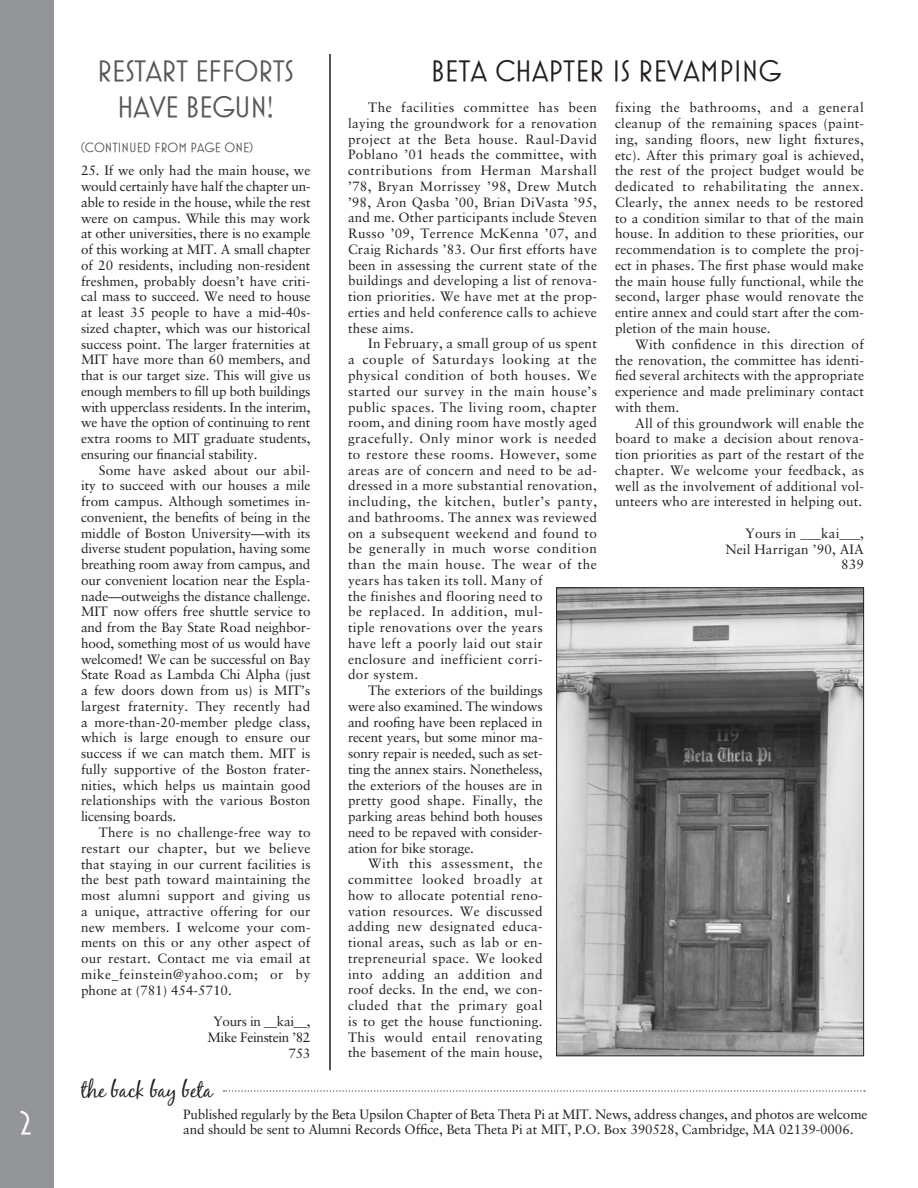
<style>
.page{position:relative;width:918px;height:1188px;background:#fff}
.page>*{position:absolute;margin:0;border:0;box-sizing:border-box;transform-origin:0 0}
.t1{font:33px "Mostra One";color:#fff}
.t2{font:30px/36px "Mostra One";letter-spacing:-.02em;color:#57585a;text-align:center}
.t3{font:30px "Mostra One";color:#231f20}
.t4{font:21px "Black Jack";color:#231f20}
.t5{font:13.5px/15.8px "Sabon";letter-spacing:.02em;color:#231f20;text-align:justify}
.t6{font:13.5px/15.8px "Sabon";letter-spacing:-.01em;color:#231f20}
.t7{font:13.5px "Sabon";letter-spacing:.04em;color:#231f20}
.t8{font:13.5px "Sabon";letter-spacing:-.005em;color:#231f20}
.t9{font:13.5px/15.8px "Sabon";letter-spacing:-.025em;color:#231f20;text-align:right}
.t10{font:13.5px "Sabon";letter-spacing:.045em;color:#231f20}
.t11{font:13.5px "Mostra One";color:#57585a}
</style>
<div class="page">
<div style="left:0;top:0;width:54px;height:1188px;background:#939598"></div>
<svg style="left:224px;top:1090px;width:641px;height:2px"></svg>
<img style="left:558px;top:589px;width:304px;height:465px">
<div style="left:556px;top:587px;width:308px;height:469px;border:1px solid #231f20"></div>
<hr style="left:329px;top:54px;width:2px;height:1016px;background:#231f20">
<h1 class="t1" style="left:20px;top:1105px;width:14px">2</h1>
<h2 class="t2" style="left:97px;top:52px;width:198px">RESTART EFFORTS<br>HAVE BEGUN!</h2>
<p class="t11" style="left:81px;top:140px;width:174px">(CONTINUED FROM PAGE ONE)</p>
<p class="t5" style="left:81px;top:163px;width:231px">25. If we only had the main house, we would certainly have half the chapter un&shy;able to reside in the house, while the rest were on campus. While this may work at other universities, there is no example of this working at MIT. A small chapter of 20 residents, including non-resident freshmen, probably doesn’t have criti&shy;cal mass to succeed. We need to house at least 35 people to have a mid-40s&shy;sized chapter, which was our historical success point. The larger fraternities at MIT have more than 60 members, and that is our target size. This will give us enough members to fill up both buildings with upperclass residents. In the interim, we have the option of continuing to rent extra rooms to MIT graduate students, ensuring our financial stability.</p>
<p class="t5" style="left:81px;top:462px;width:231px;text-indent:18px">Some have asked about our abil&shy;ity to succeed with our houses a mile from campus. Although sometimes in&shy;convenient, the benefits of being in the middle of Boston University—with its diverse student population, having some breathing room away from campus, and our convenient location near the Espla&shy;nade—outweighs the distance challenge.<br>MIT now offers free shuttle service to and from the Bay State Road neighbor&shy;hood, something most of us would have welcomed! We can be successful on Bay State Road as Lambda Chi Alpha (just a few doors down from us) is MIT’s largest fraternity. They recently had a more-than-20-member pledge class, which is large enough to ensure our success if we can match them. MIT is fully supportive of the Boston frater&shy;nities, which helps us maintain good relationships with the various Boston licensing boards.</p>
<p class="t5" style="left:81px;top:824px;width:231px;text-indent:18px">There is no challenge-free way to restart our chapter, but we believe that staying in our current facilities is the best path toward maintaining the most alumni support and giving us a unique, attractive offering for our new members. I welcome your com&shy;ments on this or any other aspect of our restart. Contact me via email at mike_feinstein@yahoo.com; or by phone at (781) 454-5710.</p>
<p class="t9" style="left:207px;top:1013px;width:105px">Yours in __kai__,<br>Mike Feinstein ’82<br>753</p>
<h3 class="t4" style="left:81px;top:1077px;width:133px">the back bay beta</h3>
<h2 class="t3" style="left:431px;top:54px;width:352px">BETA CHAPTER IS REVAMPING</h2>
<p class="t5" style="left:348px;top:99px;width:251px;text-indent:20px">The facilities committee has been laying the groundwork for a renovation project at the Beta house. Raul-David Poblano ’01 heads the committee, with contributions from Herman Marshall ’78, Bryan Morrissey ’98, Drew Mutch ’98, Aron Qasba ’00, Brian DiVasta ’95, and me. Other participants include Steven Russo ’09, Terrence McKenna ’07, and Craig Richards ’83. Our first efforts have been in assessing the current state of the buildings and developing a list of renova&shy;tion priorities. We have met at the prop&shy;erties and held conference calls to achieve these aims.</p>
<p class="t5" style="left:368px;top:336px;width:230px">In February, a small group of us spent</p>
<p class="t10" style="left:348px;top:351px;width:250px">a couple of Saturdays looking at the</p>
<p class="t5" style="left:348px;top:367px;width:250px">physical condition of both houses. We</p>
<p class="t5" style="left:348px;top:383px;width:250px">started our survey in the main house’s</p>
<p class="t5" style="left:348px;top:399px;width:250px">public spaces. The living room, chapter</p>
<p class="t5" style="left:348px;top:415px;width:250px">room, and dining room have mostly aged</p>
<p class="t5" style="left:348px;top:430px;width:250px">gracefully. Only minor work is needed</p>
<p class="t5" style="left:348px;top:446px;width:250px">to restore these rooms. However, some</p>
<p class="t5" style="left:348px;top:462px;width:250px">areas are of concern and need to be ad-</p>
<p class="t5" style="left:348px;top:478px;width:250px">dressed in a more substantial renovation,</p>
<p class="t7" style="left:348px;top:493px;width:251px">including, the kitchen, butler’s panty,</p>
<p class="t5" style="left:348px;top:509px;width:251px">and bathrooms. The annex was reviewed</p>
<p class="t5" style="left:348px;top:525px;width:250px">on a subsequent weekend and found to</p>
<p class="t7" style="left:348px;top:541px;width:250px">be generally in much worse condition</p>
<p class="t5" style="left:348px;top:556px;width:250px">than the main house. The wear of the</p>
<p class="t5" style="left:348px;top:572px;width:196px">years has taken its toll. Many of</p>
<p class="t5" style="left:348px;top:588px;width:196px">the finishes and flooring need to</p>
<p class="t5" style="left:348px;top:604px;width:196px">be replaced. In addition, mul-</p>
<p class="t5" style="left:348px;top:619px;width:196px">tiple renovations over the years</p>
<p class="t5" style="left:348px;top:635px;width:196px">have left a poorly laid out stair</p>
<p class="t5" style="left:348px;top:651px;width:196px">enclosure and inefficient corri-</p>
<p class="t5" style="left:348px;top:667px;width:72px">dor system.</p>
<p class="t8" style="left:368px;top:682px;width:176px">The exteriors of the buildings</p>
<p class="t6" style="left:348px;top:698px;width:196px">were also examined. The windows</p>
<p class="t6" style="left:348px;top:714px;width:196px">and roofing have been replaced in</p>
<p class="t6" style="left:348px;top:730px;width:196px">recent years, but some minor ma-</p>
<p class="t6" style="left:348px;top:745px;width:196px">sonry repair is needed, such as set-</p>
<p class="t6" style="left:348px;top:761px;width:196px">ting the annex stairs. Nonetheless,</p>
<p class="t8" style="left:348px;top:777px;width:196px">the exteriors of the houses are in</p>
<p class="t5" style="left:348px;top:793px;width:196px">pretty good shape. Finally, the</p>
<p class="t6" style="left:348px;top:808px;width:196px">parking areas behind both houses</p>
<p class="t6" style="left:348px;top:824px;width:196px">need to be repaved with consider-</p>
<p class="t6" style="left:348px;top:840px;width:128px">ation for bike storage.</p>
<p class="t7" style="left:368px;top:856px;width:176px">With this assessment, the</p>
<p class="t5" style="left:348px;top:871px;width:196px">committee looked broadly at</p>
<p class="t5" style="left:348px;top:887px;width:196px">how to allocate potential reno-</p>
<p class="t5" style="left:348px;top:903px;width:196px">vation resources. We discussed</p>
<p class="t5" style="left:348px;top:919px;width:196px">adding new designated educa-</p>
<p class="t5" style="left:348px;top:934px;width:196px">tional areas, such as lab or en-</p>
<p class="t5" style="left:348px;top:950px;width:196px">trepreneurial space. We looked</p>
<p class="t7" style="left:348px;top:966px;width:196px">into adding an addition and</p>
<p class="t5" style="left:348px;top:982px;width:196px">roof decks. In the end, we con-</p>
<p class="t5" style="left:348px;top:997px;width:196px">cluded that the primary goal</p>
<p class="t5" style="left:348px;top:1013px;width:196px">is to get the house functioning.</p>
<p class="t5" style="left:348px;top:1029px;width:196px">This would entail renovating</p>
<p class="t5" style="left:348px;top:1045px;width:196px">the basement of the main house,</p>
<p class="t5" style="left:615px;top:100px;width:251px">fixing the bathrooms, and a general cleanup of the remaining spaces (paint&shy;ing, sanding floors, new light fixtures, etc). After this primary goal is achieved, the rest of the project budget would be dedicated to rehabilitating the annex.<br>Clearly, the annex needs to be restored to a condition similar to that of the main house. In addition to these priorities, our recommendation is to complete the proj&shy;ect in phases. The first phase would make the main house fully functional, while the second, larger phase would renovate the entire annex and could start after the com&shy;pletion of the main house.</p>
<p class="t5" style="left:615px;top:336px;width:251px;text-indent:20px">With confidence in this direction of the renovation, the committee has identi&shy;fied several architects with the appropriate experience and made preliminary contact with them.</p>
<p class="t5" style="left:615px;top:415px;width:251px;text-indent:20px">All of this groundwork will enable the board to make a decision about renova&shy;tion priorities as part of the restart of the chapter. We welcome your feedback, as well as the involvement of additional vol&shy;unteers who are interested in helping out.</p>
<p class="t5" style="left:725px;top:525px;width:140px;text-align:right">Yours in ___kai___,<br>Neil Harrigan ’90, AIA<br>839</p>
<p class="t6" style="left:183px;top:1106px;width:686px">Published regularly by the Beta Upsilon Chapter of Beta Theta Pi at MIT. News, address changes, and photos are welcome and should be sent to Alumni Records Office, Beta Theta Pi at MIT, P.O. Box 390528, Cambridge, MA 02139-0006.</p>
</div>
